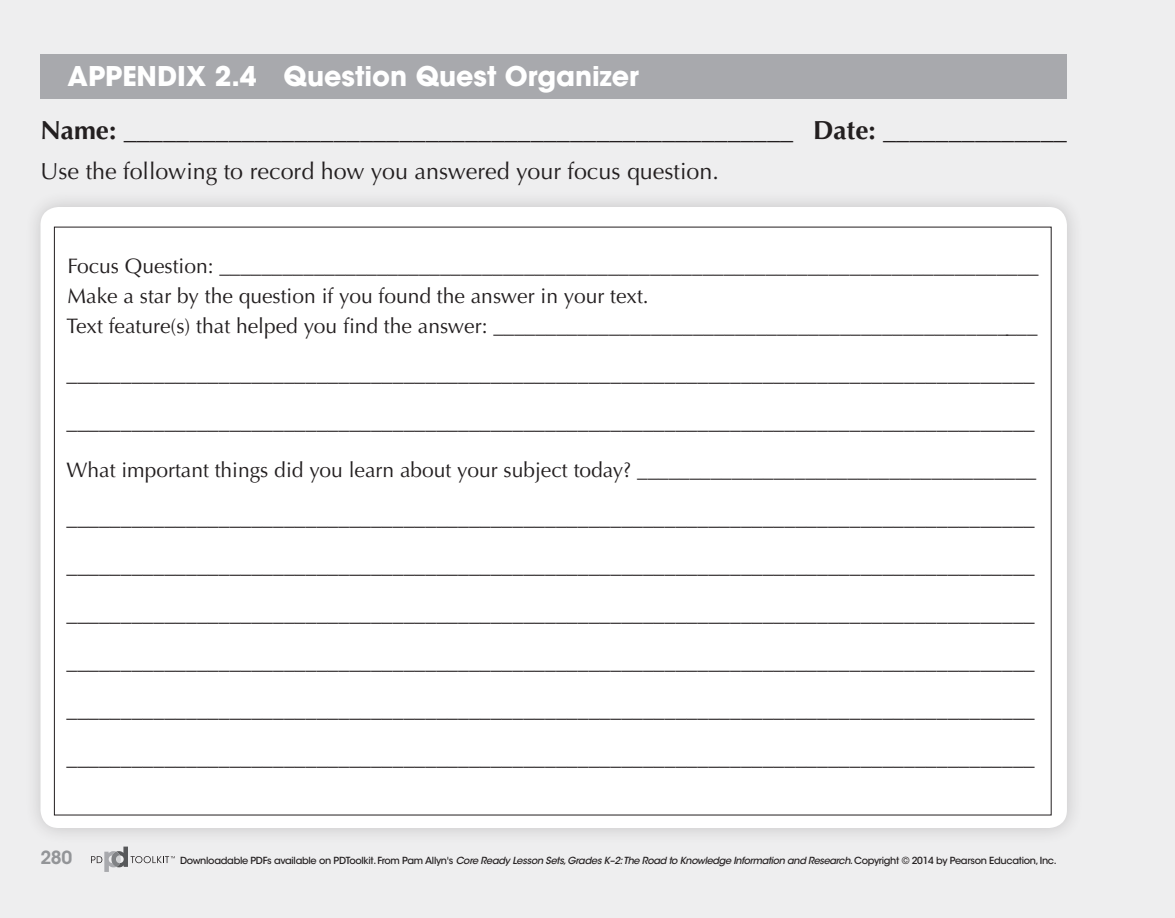
<style>
.page{position:relative;width:1175px;height:918px;background:#fff}
.page>*{position:absolute;margin:0;border:0;box-sizing:border-box;transform-origin:0 0}
.t1{font:700 27px "ITC Avant Garde Std";color:#fff}
.t2{font:700 26.25px "Optima LT Std";color:#231f20}
.t3{font:23.25px "Optima LT Std";color:#231f20}
.t4{font:21.75px "Optima LT Std";color:#231f20}
.t5{font:21px/30px "Optima LT Std";color:#231f20}
.t6{font:600 18px "ITC Avant Garde Std";color:#939598}
.t7{font:500 9.75px "ITC Avant Garde Std";letter-spacing:-.03em;color:#231f20}
.s1{font-style:italic}
</style>
<div class="page">
<div style="left:0;top:0;width:1174px;height:918px;background:#eeeeef"></div>
<div style="left:24px;top:190px;width:1059px;height:655px;background:#e7e7e8"></div>
<div style="left:40px;top:207px;width:1026px;height:621px;background:#fff;border-radius:18px"></div>
<div style="left:40px;top:54px;width:1026px;height:45px;background:#a8a9ad"></div>
<svg style="left:91px;top:847px;width:84px;height:25px"></svg>
<p class="t1" style="left:68px;top:59px;width:573px">Appendix 2.4 Question Quest Organizer</p>
<p class="t2" style="left:40px;top:115px;width:1028px">Name: ___________________________________________________ Date: ______________</p>
<p class="t3" style="left:40px;top:158px;width:680px">Use the following to record how you answered your focus question.</p>
<p class="t5" style="left:68px;top:251px;width:972px">Focus Question: ______________________________________________________________________________<br>Make a star by the question if you found the answer in your text.</p>
<p class="t5" style="left:66px;top:311px;width:972px">Text feature(s) that helped you find the answer: ____________________________________________________</p>
<p class="t4" style="left:66px;top:361px;width:969px">_________________________________________________________________________________________</p>
<p class="t4" style="left:66px;top:409px;width:969px">_________________________________________________________________________________________</p>
<p class="t5" style="left:66px;top:455px;width:971px">What important things did you learn about your subject today? ______________________________________</p>
<p class="t4" style="left:66px;top:505px;width:969px">_________________________________________________________________________________________</p>
<p class="t4" style="left:66px;top:553px;width:969px">_________________________________________________________________________________________</p>
<p class="t4" style="left:66px;top:601px;width:969px">_________________________________________________________________________________________</p>
<p class="t4" style="left:66px;top:649px;width:969px">_________________________________________________________________________________________</p>
<p class="t4" style="left:66px;top:697px;width:969px">_________________________________________________________________________________________</p>
<p class="t4" style="left:66px;top:745px;width:969px">_________________________________________________________________________________________</p>
<p class="t6" style="left:40px;top:846px;width:33px">280</p>
<p class="t7" style="left:180px;top:854px;width:878px">Downloadable PDFs available on PDToolkit. From Pam Allyn's <span class="s1">Core Ready Lesson Sets, Grades K–2: The Road to Knowledge Information and Research</span>. Copyright © 2014 by Pearson Education, Inc.</p>
</div>
